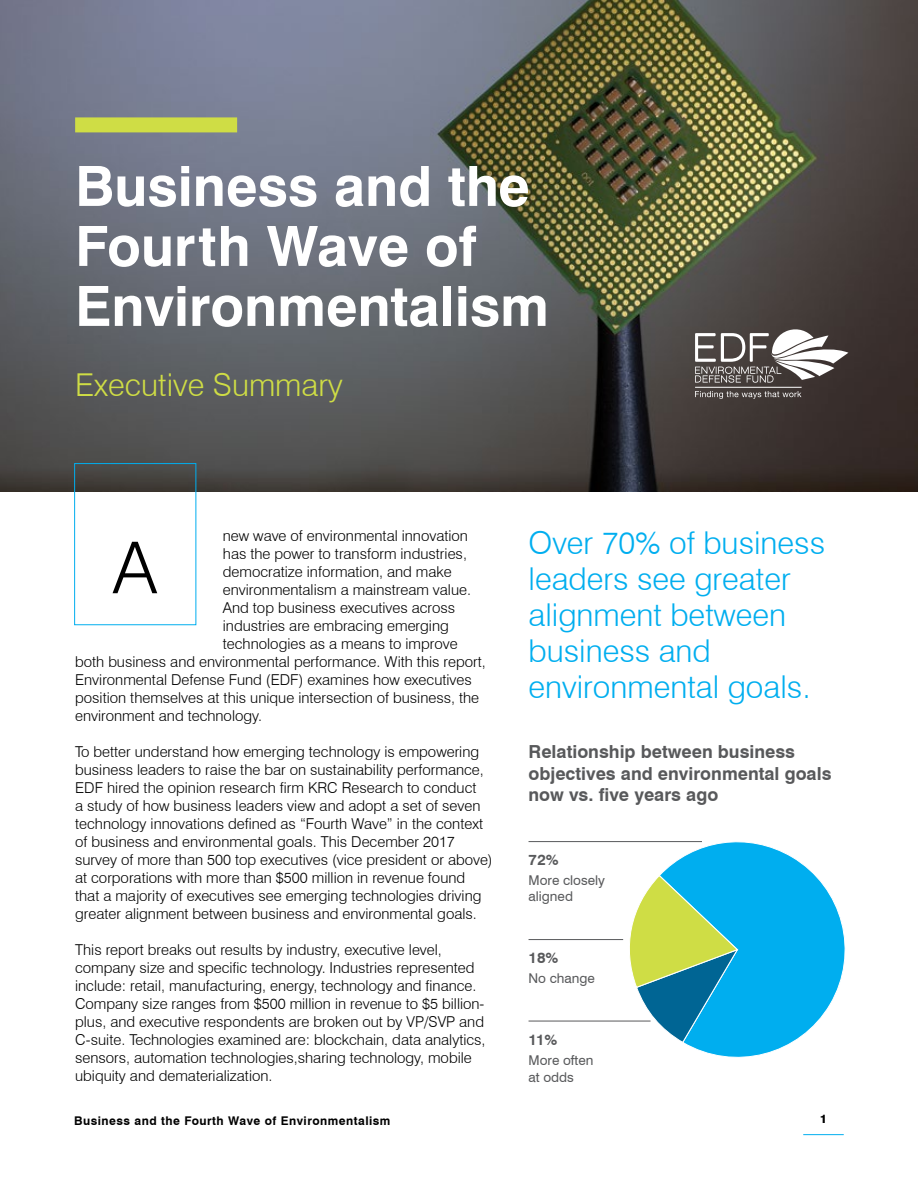
<style>
.page{position:relative;width:918px;height:1188px;background:#fff}
.page>*{position:absolute;margin:0;border:0;box-sizing:border-box;transform-origin:0 0}
.t1{font:300 71.55px "Swiss 721 BT";color:#000}
.t2{font:700 55.5px/60px "Swiss 721 BT";color:#fff}
.t3{font:300 31.5px/36px "Swiss 721 BT";color:#00aeef}
.t4{font:300 31.5px "Swiss 721 BT";color:#cfdd45}
.t5{font:700 18px/21.6px "Swiss 721 BT";color:#58595b}
.t6{font:300 15px/18px "Swiss 721 BT";color:#000}
.t7{font:700 15px "Swiss 721 BT";color:#58595b}
.t8{font:13.5px/16.2px "Swiss 721 BT";color:#58595b}
.t9{font:700 12px "Swiss 721 BT";letter-spacing:.04em;color:#000}
.t10{font:800 12px "Swiss 721 BT";color:#000}
</style>
<div class="page">
<hr style="left:803px;top:1134px;width:41px;height:1px;background:#00aeef">
<img style="left:0;top:0;width:918px;height:491px">
<div style="left:75px;top:117px;width:162px;height:15px;background:#cfdd45"></div>
<hr style="left:695px;top:387px;width:107px;height:1px;background:#fff">
<svg style="left:695px;top:391px;width:106px;height:8px"></svg>
<svg style="left:695px;top:329px;width:153px;height:54px"></svg>
<svg style="left:659px;top:841px;width:186px;height:217px"></svg>
<svg style="left:622px;top:875px;width:116px;height:168px"></svg>
<hr style="left:529px;top:841px;width:173px;height:1px;background:#58595b">
<hr style="left:529px;top:939px;width:94px;height:1px;background:#58595b">
<hr style="left:529px;top:1021px;width:122px;height:1px;background:#58595b">
<div style="left:74px;top:463px;width:122px;height:162px;border:1px solid #00aeef"></div>
<h2 class="t2" style="left:75px;top:156px;width:475px">Business and the<br>Fourth Wave of<br>Environmentalism</h2>
<h3 class="t4" style="left:75px;top:365px;width:269px">Executive Summary</h3>
<p class="t6" style="left:223px;top:527px;width:247px">new wave of environmental innovation</p>
<p class="t6" style="left:223px;top:545px;width:246px">has the power to transform industries,</p>
<p class="t6" style="left:223px;top:563px;width:230px">democratize information, and make</p>
<p class="t6" style="left:223px;top:581px;width:250px">environmentalism a mainstream value.</p>
<p class="t6" style="left:223px;top:599px;width:234px">And top business executives across</p>
<p class="t6" style="left:223px;top:617px;width:227px">industries are embracing emerging</p>
<p class="t6" style="left:223px;top:635px;width:236px">technologies as a means to improve</p>
<p class="t6" style="left:75px;top:653px;width:412px">both business and environmental performance. With this report,</p>
<p class="t6" style="left:75px;top:671px;width:398px">Environmental Defense Fund (EDF) examines how executives</p>
<p class="t6" style="left:75px;top:689px;width:406px">position themselves at this unique intersection of business, the</p>
<p class="t6" style="left:75px;top:707px;width:188px">environment and technology.</p>
<p class="t6" style="left:75px;top:743px;width:419px">To better understand how emerging technology is empowering business leaders to raise the bar on sustainability performance, EDF hired the opinion research firm KRC Research to conduct<br>a study of how business leaders view and adopt a set of seven technology innovations defined as “Fourth Wave” in the context of business and environmental goals. This December 2017 survey of more than 500 top executives (vice president or above) at corporations with more than $500 million in revenue found that a majority of executives see emerging technologies driving greater alignment between business and environmental goals.</p>
<p class="t6" style="left:75px;top:941px;width:412px">This report breaks out results by industry, executive level, company size and specific technology. Industries represented include: retail, manufacturing, energy, technology and finance.<br>Company size ranges from $500 million in revenue to $5 billion&shy;plus, and executive respondents are broken out by VP/SVP and C-suite. Technologies examined are: blockchain, data analytics, sensors, automation technologies,sharing technology, mobile ubiquity and dematerialization.</p>
<h1 class="t1" style="left:113px;top:524px;width:46px">A</h1>
<h3 class="t3" style="left:529px;top:524px;width:298px">Over 70% of business leaders see greater alignment between business and environmental goals.</h3>
<p class="t5" style="left:529px;top:741px;width:304px">Relationship between business objectives and environmental goals now vs. five years ago</p>
<p class="t7" style="left:529px;top:850px;width:32px">72%</p>
<p class="t8" style="left:529px;top:872px;width:78px">More closely aligned</p>
<p class="t7" style="left:529px;top:948px;width:31px">18%</p>
<p class="t8" style="left:529px;top:970px;width:68px">No change</p>
<p class="t7" style="left:529px;top:1030px;width:31px">11%</p>
<p class="t8" style="left:529px;top:1052px;width:66px">More often at odds</p>
<p class="t9" style="left:74px;top:1114px;width:318px">Business and the Fourth Wave of Environmentalism</p>
<p class="t10" style="left:820px;top:1111px;width:9px">1</p>
</div>
